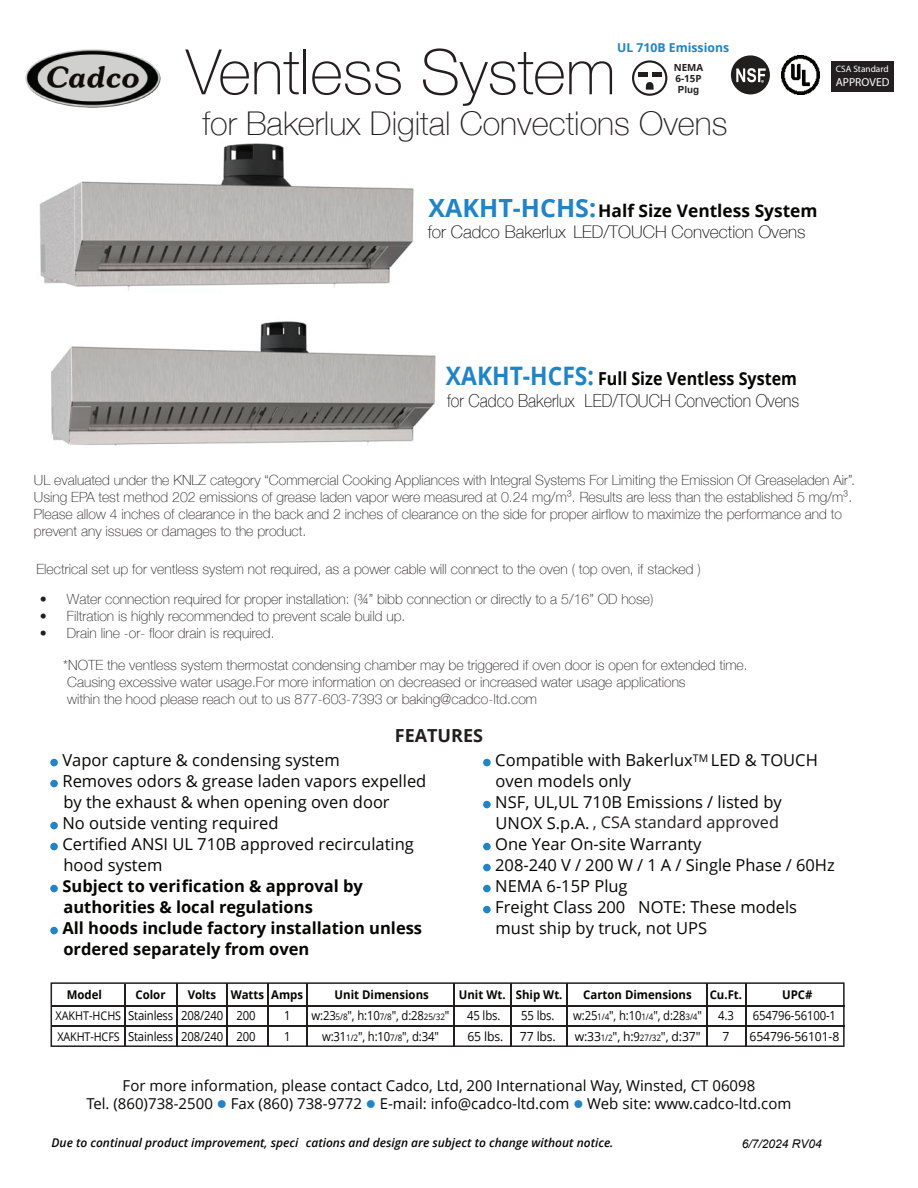
<style>
.page{position:relative;width:918px;height:1188px;background:#fff}
.page>*{position:absolute;margin:0;border:0;box-sizing:border-box;transform-origin:0 0}
.t1{font:100 62.7px "Helvetica Neue";color:#231f20}
.t2{font:100 32.7px "Helvetica Neue";color:#231f20}
.t3{font:700 18px "Open Sans";color:#211e1e}
.t4{font:100 17.85px "Helvetica Neue";color:#050504;scale:.9 1}
.t5{font:700 17.85px "Open Sans";color:#050504;scale:.9 1}
.t6{font:100 17.4px "Helvetica Neue";color:#050504}
.t7{font:700 17.4px "Open Sans";color:#050504}
.t8{font:16.5px/21px "Open Sans";color:#050504}
.t9{font:700 16.5px/21px "Open Sans";color:#050504}
.t10{font:16.2px "Open Sans";color:#231f20}
.t11{font:15px/18px "Open Sans";color:#050504;text-align:center}
.t12{font:100 14.1px/16.8px "Helvetica Neue";color:#231f20}
.t13{font:12.6px "Open Sans";letter-spacing:-.01em;color:#050504;scale:.9 1}
.t14{font:12.6px "Open Sans";letter-spacing:-.01em;color:#050504}
.t15{font:700 12.3px "Open Sans";color:#2084c6}
.t16{font:italic 600 12px "Open Sans";color:#050504}
.t17{font:700 12px "Open Sans";color:#050504;scale:.95 1}
.t18{font:italic 12px "Arial";color:#050504}
.t19{font:11.55px "Myriad Pro";color:#fff}
.t20{font:700 9.75px/10.9px "Open Sans";color:#211e1e}
.t21{font:700 9.75px "Arial";color:#211e1e}
.t22{font:9.3px "Myriad Pro";color:#fff}
.s1{font-size:25.05px;color:#2084c6}
.s2{font-size:25.5px;color:#2084c6}
.s3{font-size:16.5px;color:#050504}
.s4{font-size:12px}
.s5{font-size:9px}
.s6{color:#2084c6}
</style>
<div class="page">
<img style="left:39px;top:143px;width:375px;height:148px">
<svg style="left:632px;top:60px;width:35px;height:36px"></svg>
<hr style="left:638px;top:73px;width:10px;height:4px;background:#211e1e">
<div style="left:731px;top:55px;width:39px;height:39px;background:#211e1e;border-radius:50%"></div>
<svg style="left:736px;top:68px;width:30px;height:15px"></svg>
<img style="left:781px;top:56px;width:39px;height:38px">
<img style="left:51px;top:321px;width:385px;height:125px">
<img style="left:25px;top:49px;width:136px;height:59px">
<svg style="left:51px;top:982px;width:794px;height:65px"></svg>
<hr style="left:124px;top:984px;width:2px;height:62px;background:#211e1e">
<hr style="left:176px;top:983px;width:2px;height:63px;background:#211e1e">
<hr style="left:267px;top:983px;width:2px;height:63px;background:#211e1e">
<hr style="left:226px;top:983px;width:2px;height:63px;background:#211e1e">
<hr style="left:52px;top:1005px;width:793px;height:2px;background:#211e1e">
<hr style="left:52px;top:1026px;width:793px;height:1px;background:#211e1e">
<div style="left:50px;top:759px;width:8px;height:7px;background:#2084c6;border-radius:50%"></div>
<div style="left:50px;top:780px;width:8px;height:7px;background:#2084c6;border-radius:50%"></div>
<div style="left:50px;top:822px;width:8px;height:7px;background:#2084c6;border-radius:50%"></div>
<div style="left:50px;top:843px;width:8px;height:7px;background:#2084c6;border-radius:50%"></div>
<div style="left:50px;top:885px;width:8px;height:7px;background:#2084c6;border-radius:50%"></div>
<div style="left:50px;top:927px;width:8px;height:7px;background:#2084c6;border-radius:50%"></div>
<div style="left:483px;top:759px;width:8px;height:7px;background:#2084c6;border-radius:50%"></div>
<div style="left:483px;top:801px;width:8px;height:7px;background:#2084c6;border-radius:50%"></div>
<div style="left:483px;top:843px;width:8px;height:7px;background:#2084c6;border-radius:50%"></div>
<div style="left:483px;top:864px;width:8px;height:7px;background:#2084c6;border-radius:50%"></div>
<div style="left:483px;top:885px;width:8px;height:7px;background:#2084c6;border-radius:50%"></div>
<div style="left:483px;top:906px;width:8px;height:7px;background:#2084c6;border-radius:50%"></div>
<div style="left:831px;top:61px;width:62px;height:31px;background:#231f20"></div>
<p class="t15" style="left:617px;top:39px;width:113px">UL 710B Emissions</p>
<p class="t20" style="left:674px;top:62px;width:31px">NEMA<br>6-15P</p>
<p class="t21" style="left:678px;top:84px;width:23px">Plug</p>
<h1 class="t1" style="left:186px;top:24px;width:431px">Ventless System</h1>
<h2 class="t2" style="left:202px;top:98px;width:527px">for Bakerlux Digital Convections Ovens</h2>
<p class="t22" style="left:836px;top:63px;width:54px">CSA Standard</p>
<p class="t19" style="left:836px;top:75px;width:55px">APPROVED</p>
<p class="t7" style="left:429px;top:199px;width:391px"><span class="s1">XAKHT-HCHS:</span>Half Size Ventless System</p>
<p class="t6" style="left:428px;top:219px;width:379px">for Cadco Bakerlux LED/TOUCH Convection Ovens</p>
<p class="t5" style="left:446px;top:366px;width:391px"><span class="s2">XAKHT-HCFS:</span> Full Size Ventless System</p>
<p class="t4" style="left:447px;top:387px;width:393px">for Cadco Bakerlux LED/TOUCH Convection Ovens</p>
<p class="t12" style="left:34px;top:471px;width:823px">UL evaluated under the KNLZ category “Commercial Cooking Appliances with Integral Systems For Limiting the Emission Of Greaseladen Air”.<br>Using EPA test method 202 emissions of grease laden vapor were measured at 0.24 mg/m³. Results are less than the established 5 mg/m³.<br>Please allow 4 inches of clearance in the back and 2 inches of clearance on the side for proper airflow to maximize the performance and to prevent any issues or damages to the product.</p>
<p class="t12" style="left:36px;top:560px;width:666px">Electrical set up for ventless system not required, as a power cable will connect to the oven ( top oven, if stacked )</p>
<p class="t12" style="left:40px;top:590px;width:615px">• Water connection required for proper installation: (¾” bibb connection or directly to a 5/16” OD hose)</p>
<p class="t12" style="left:40px;top:607px;width:367px">• Filtration is highly recommended to prevent scale build up.</p>
<p class="t12" style="left:40px;top:624px;width:236px">• Drain line -or- floor drain is required.</p>
<p class="t12" style="left:63px;top:656px;width:686px">*NOTE the ventless system thermostat condensing chamber may be triggered if oven door is open for extended time.<br>Causing excessive water usage.For more information on decreased or increased water usage applications<br>within the hood please reach out to us 877-603-7393 or baking@cadco-ltd.com</p>
<p class="t3" style="left:395px;top:723px;width:90px">FEATURES</p>
<p class="t8" style="left:62px;top:749px;width:365px">Vapor capture &amp; condensing system<br>Removes odors &amp; grease laden vapors expelled by the exhaust &amp; when opening oven door<br>No outside venting required<br>Certified ANSI UL 710B approved recirculating hood system</p>
<p class="t9" style="left:62px;top:875px;width:361px">Subject to verification &amp; approval by authorities &amp; local regulations<br>All hoods include factory installation unless ordered separately from oven</p>
<p class="t8" style="left:495px;top:749px;width:324px">Compatible with Bakerlux<sup>TM</sup> LED &amp; TOUCH oven models only<br>NSF, UL,UL 710B Emissions / listed by</p>
<p class="t10" style="left:496px;top:811px;width:285px"><span class="s3">UNOX S.p.A.</span> , CSA standard approved</p>
<p class="t8" style="left:495px;top:833px;width:341px">One Year On-site Warranty<br>208-240 V / 200 W / 1 A / Single Phase / 60Hz<br>NEMA 6-15P Plug<br>Freight Class 200 NOTE: These models must ship by truck, not UPS</p>
<p class="t17" style="left:67px;top:987px;width:39px">Model</p>
<p class="t17" style="left:136px;top:987px;width:33px">Color</p>
<p class="t17" style="left:188px;top:987px;width:123px">Volts Watts Amps</p>
<p class="t17" style="left:335px;top:987px;width:101px">Unit Dimensions</p>
<p class="t17" style="left:459px;top:987px;width:111px">Unit Wt. Ship Wt.</p>
<p class="t17" style="left:583px;top:987px;width:116px">Carton Dimensions</p>
<p class="t17" style="left:710px;top:987px;width:36px">Cu.Ft.</p>
<p class="t17" style="left:782px;top:987px;width:34px">UPC#</p>
<p class="t13" style="left:55px;top:1007px;width:224px"><span class="s4">XAKHT-HCHS</span> Stainless 208/240 200</p>
<p class="t13" style="left:284px;top:1007px;width:9px">1</p>
<p class="t13" style="left:312px;top:1007px;width:155px">w:23<span class="s5">5/8</span>", h:10<span class="s5">7/8</span>", d:28<span class="s5">25/32</span>"</p>
<p class="t13" style="left:467px;top:1007px;width:39px">45 lbs.</p>
<p class="t13" style="left:521px;top:1007px;width:39px">55 lbs.</p>
<p class="t13" style="left:573px;top:1007px;width:145px">w:25<span class="s5">1/4</span>", h:10<span class="s5">1/4</span>", d:28<span class="s5">3/4</span>"</p>
<p class="t13" style="left:718px;top:1007px;width:19px">4.3</p>
<p class="t13" style="left:753px;top:1007px;width:94px">654796-56100-1</p>
<p class="t13" style="left:57px;top:1028px;width:222px"><span class="s4">XAKHT-HCFS</span> Stainless 208/240 200</p>
<p class="t13" style="left:284px;top:1028px;width:9px">1</p>
<p class="t13" style="left:322px;top:1028px;width:131px">w:31<span class="s5">1/2</span>", h:10<span class="s5">7/8</span>", d:34"</p>
<p class="t14" style="left:467px;top:1028px;width:37px">65 lbs.</p>
<p class="t14" style="left:520px;top:1028px;width:37px">77 lbs.</p>
<p class="t14" style="left:575px;top:1028px;width:127px">w:33<span class="s5">1/2</span>", h:9<span class="s5">27/32</span>", d:37"</p>
<p class="t14" style="left:723px;top:1028px;width:8px">7</p>
<p class="t14" style="left:750px;top:1028px;width:91px">654796-56101-8</p>
<p class="t11" style="left:87px;top:1076px;width:706px">For more information, please contact Cadco, Ltd, 200 International Way, Winsted, CT 06098<br>Tel. (860)738-2500 <span class="s6">●</span> Fax (860) 738-9772 <span class="s6">●</span> E-mail: info@cadco-ltd.com <span class="s6">●</span> Web site: www.cadco-ltd.com</p>
<p class="t16" style="left:52px;top:1134px;width:563px">Due to continual product improvement, speci cations and design are subject to change without notice.</p>
<p class="t18" style="left:742px;top:1136px;width:82px">6/7/2024 RV04</p>
</div>
